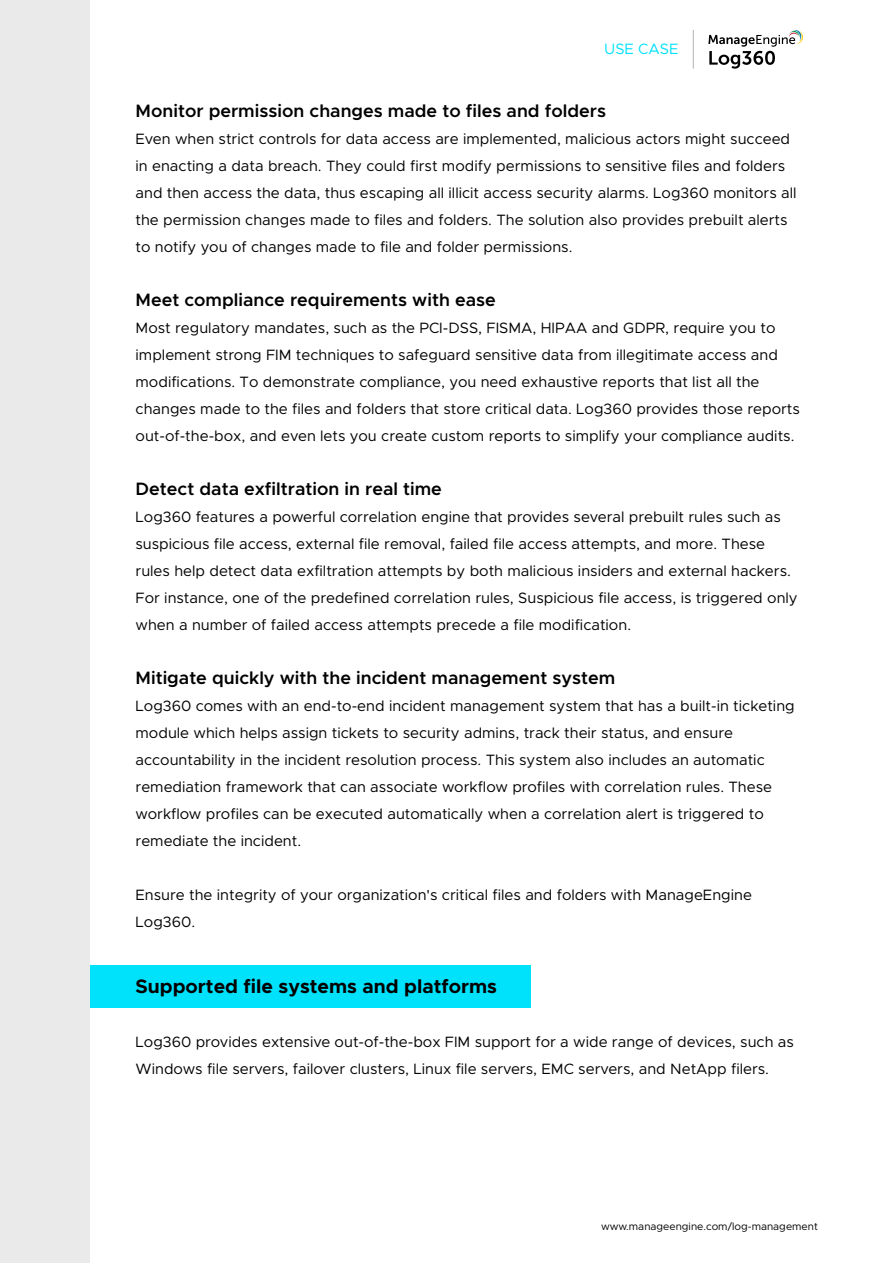
<style>
.page{position:relative;width:893px;height:1263px;background:#fff}
.page>*{position:absolute;margin:0;border:0;box-sizing:border-box;transform-origin:0 0}
.t1{font:700 19.5px "Metropolis";color:#000}
.t2{font:600 18px "Metropolis";color:#000}
.t3{font:15px/27px "Metropolis";color:#000}
.t4{font:15px "Metropolis";color:#00e1fc}
.t5{font:10.5px "Metropolis";color:#000}
</style>
<div class="page">
<div style="left:90px;top:965px;width:441px;height:42px;background:#00e1fc"></div>
<div style="left:0;top:0;width:90px;height:1263px;background:#eaeaea"></div>
<hr style="left:693px;top:30px;width:1px;height:39px;background:#b2b2b2">
<svg style="left:708px;top:30px;width:95px;height:39px"></svg>
<p class="t4" style="left:604px;top:39px;width:76px">USE CASE</p>
<p class="t2" style="left:136px;top:99px;width:472px">Monitor permission changes made to files and folders</p>
<p class="t3" style="left:136px;top:125px;width:662px">Even when strict controls for data access are implemented, malicious actors might succeed in enacting a data breach. They could first modify permissions to sensitive files and folders and then access the data, thus escaping all illicit access security alarms. Log360 monitors all the permission changes made to files and folders. The solution also provides prebuilt alerts to notify you of changes made to file and folder permissions.</p>
<p class="t2" style="left:136px;top:288px;width:362px">Meet compliance requirements with ease</p>
<p class="t3" style="left:136px;top:314px;width:666px">Most regulatory mandates, such as the PCI-DSS, FISMA, HIPAA and GDPR, require you to implement strong FIM techniques to safeguard sensitive data from illegitimate access and modifications. To demonstrate compliance, you need exhaustive reports that list all the changes made to the files and folders that store critical data. Log360 provides those reports out-of-the-box, and even lets you create custom reports to simplify your compliance audits.</p>
<p class="t2" style="left:136px;top:477px;width:308px">Detect data exfiltration in real time</p>
<p class="t3" style="left:136px;top:503px;width:664px">Log360 features a powerful correlation engine that provides several prebuilt rules such as suspicious file access, external file removal, failed file access attempts, and more. These rules help detect data exfiltration attempts by both malicious insiders and external hackers.<br>For instance, one of the predefined correlation rules, Suspicious file access, is triggered only when a number of failed access attempts precede a file modification.</p>
<p class="t2" style="left:136px;top:666px;width:481px">Mitigate quickly with the incident management system</p>
<p class="t3" style="left:136px;top:692px;width:661px">Log360 comes with an end-to-end incident management system that has a built-in ticketing module which helps assign tickets to security admins, track their status, and ensure accountability in the incident resolution process. This system also includes an automatic remediation framework that can associate workflow profiles with correlation rules. These workflow profiles can be executed automatically when a correlation alert is triggered to remediate the incident.</p>
<p class="t3" style="left:136px;top:881px;width:618px">Ensure the integrity of your organization's critical files and folders with ManageEngine<br>Log360.</p>
<h1 class="t1" style="left:136px;top:974px;width:363px">Supported file systems and platforms</h1>
<p class="t3" style="left:136px;top:1028px;width:660px">Log360 provides extensive out-of-the-box FIM support for a wide range of devices, such as<br>Windows file servers, failover clusters, Linux file servers, EMC servers, and NetApp filers.</p>
<p class="t5" style="left:601px;top:1219px;width:218px">www.manageengine.com/log-management</p>
</div>
